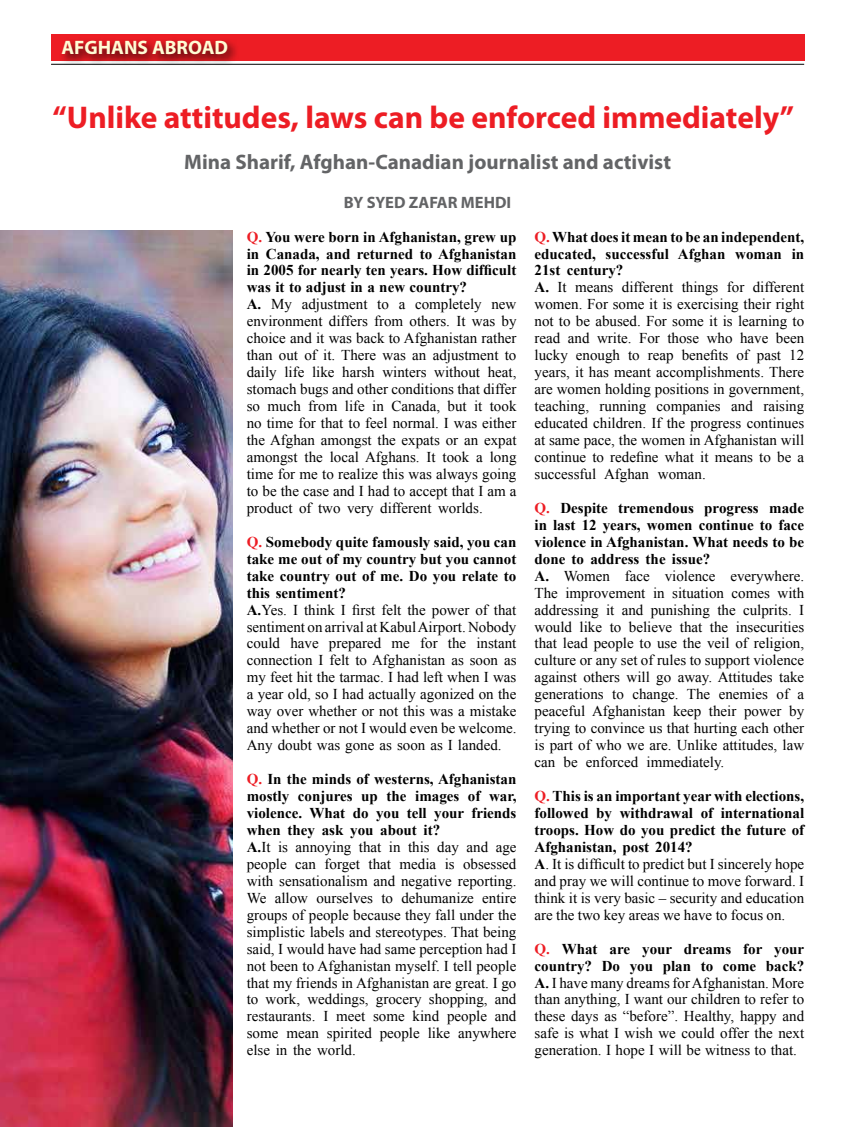
<style>
.page{position:relative;width:851px;height:1127px;background:#fff}
.page>*{position:absolute;margin:0;border:0;box-sizing:border-box;transform-origin:0 0}
.t1{font:700 31.5px "Myriad Pro";color:#ed1d24}
.t2{font:700 21px "Myriad Pro";color:#636466}
.t3{font:700 19.5px "Myriad Pro";color:#fffcd5}
.t4{font:700 16.5px "Myriad Pro";color:#636466}
.t5{font:15px/17px "Times New Roman";color:#000}
.s1{font-weight:700;color:#ed1d24}
.s2{font-weight:700}
</style>
<div class="page">
<hr style="left:51px;top:64px;width:753px;height:1px;background:#000">
<div style="left:51px;top:34px;width:753px;height:27px;background:#ed1d24"></div>
<div style="left:59px;top:37px;width:180px;height:30px;background:#000;opacity:.75"></div>
<img style="left:0;top:230px;width:232px;height:897px">
<h3 class="t3" style="left:61px;top:35px;width:168px">AFGHANS ABROAD</h3>
<h1 class="t1" style="left:53px;top:97px;width:742px">“Unlike attitudes, laws can be enforced immediately”</h1>
<h2 class="t2" style="left:184px;top:148px;width:488px">Mina Sharif, Afghan-Canadian journalist and activist</h2>
<p class="t4" style="left:344px;top:192px;width:169px">BY SYED ZAFAR MEHDI</p>
<p class="t5" style="left:247px;top:228px;width:271px"><span class="s1">Q.</span> <span class="s2">You were born in Afghanistan, grew up in Canada, and returned to Afghanistan in 2005 for nearly ten years. How difficult was it to adjust in a new country?<br>A.</span> My adjustment to a completely new environment differs from others. It was by choice and it was back to Afghanistan rather than out of it. There was an adjustment to daily life like harsh winters without heat, stomach bugs and other conditions that differ so much from life in Canada, but it took no time for that to feel normal. I was either the Afghan amongst the expats or an expat amongst the local Afghans. It took a long time for me to realize this was always going to be the case and I had to accept that I am a product of two very different worlds.</p>
<p class="t5" style="left:247px;top:533px;width:271px"><span class="s1">Q.</span> <span class="s2">Somebody quite famously said, you can take me out of my country but you cannot take country out of me. Do you relate to this sentiment?<br>A.</span>Yes. I think I first felt the power of that sentiment on arrival at Kabul Airport. Nobody could have prepared me for the instant connection I felt to Afghanistan as soon as my feet hit the tarmac. I had left when I was a year old, so I had actually agonized on the way over whether or not this was a mistake and whether or not I would even be welcome.<br>Any doubt was gone as soon as I landed.</p>
<p class="t5" style="left:247px;top:770px;width:271px"><span class="s1">Q.</span> <span class="s2">In the minds of westerns, Afghanistan mostly conjures up the images of war, violence. What do you tell your friends when they ask you about it?<br>A.</span>It is annoying that in this day and age people can forget that media is obsessed with sensationalism and negative reporting.<br>We allow ourselves to dehumanize entire groups of people because they fall under the simplistic labels and stereotypes. That being said, I would have had same perception had I not been to Afghanistan myself. I tell people that my friends in Afghanistan are great. I go to work, weddings, grocery shopping, and restaurants. I meet some kind people and some mean spirited people like anywhere else in the world.</p>
<p class="t5" style="left:534px;top:228px;width:271px"><span class="s1">Q.</span> <span class="s2">What does it mean to be an independent, educated, successful Afghan woman in 21st century?<br>A.</span> It means different things for different women. For some it is exercising their right not to be abused. For some it is learning to read and write. For those who have been lucky enough to reap benefits of past 12 years, it has meant accomplishments. There are women holding positions in government, teaching, running companies and raising educated children. If the progress continues at same pace, the women in Afghanistan will continue to redefine what it means to be a successful Afghan woman.</p>
<p class="t5" style="left:534px;top:499px;width:271px"><span class="s1">Q.</span> <span class="s2">Despite tremendous progress made in last 12 years, women continue to face violence in Afghanistan. What needs to be done to address the issue?<br>A.</span> Women face violence everywhere.<br>The improvement in situation comes with addressing it and punishing the culprits. I would like to believe that the insecurities that lead people to use the veil of religion, culture or any set of rules to support violence against others will go away. Attitudes take generations to change. The enemies of a peaceful Afghanistan keep their power by trying to convince us that hurting each other is part of who we are. Unlike attitudes, law can be enforced immediately.</p>
<p class="t5" style="left:534px;top:787px;width:271px"><span class="s1">Q.</span> <span class="s2">This is an important year with elections, followed by withdrawal of international troops. How do you predict the future of Afghanistan, post 2014?<br>A</span>. It is difficult to predict but I sincerely hope and pray we will continue to move forward. I think it is very basic – security and education are the two key areas we have to focus on.</p>
<p class="t5" style="left:534px;top:940px;width:271px;text-align:justify"><span class="s1">Q.</span> <span class="s2">What are your dreams for your country? Do you plan to come back?<br>A.</span> I have many dreams for Afghanistan. More than anything, I want our children to refer to these days as “before”. Healthy, happy and safe is what I wish we could offer the next generation. I hope I will be witness to that.</p>
</div>
